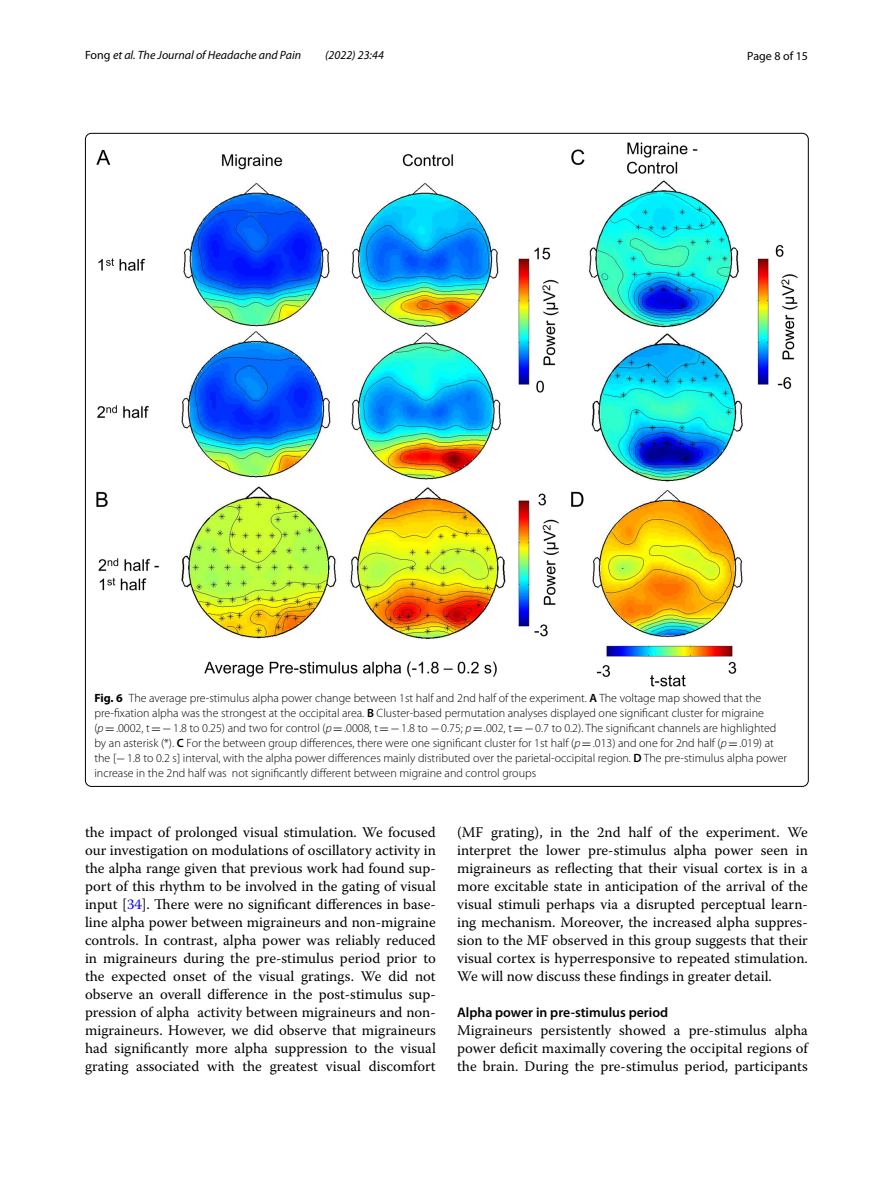
<style>
.page{position:relative;width:893px;height:1187px;background:#fff}
.page>*{position:absolute;margin:0;border:0;box-sizing:border-box;transform-origin:0 0}
.t1{font:14.7px/18px "Warnock Pro";color:#000;text-align:justify}
.t2{font:600 13.8px "Myriad Pro";color:#000}
.t3{font:300 12px/15px "Myriad Pro";color:#000}
.t4{font:italic 12px "Myriad Pro";color:#000}
.t5{font:12px "Myriad Pro";color:#000}
.s1{font-style:normal}
.s2{font-weight:700}
.s3{font-weight:600}
.s4{font-style:italic}
.s5{font-family:"MTSY";font-weight:400}
.s6{color:#00f}
</style>
<div class="page">
<img style="left:97px;top:142px;width:700px;height:544px">
<p class="t4" style="left:85px;top:48px;width:218px"><span class="s1">Fong</span> et al. The Journal of Headache and Pain</p>
<p class="t4" style="left:325px;top:48px;width:60px">(2022) 23:44</p>
<p class="t5" style="left:747px;top:48px;width:62px">Page 8 of 15</p>
<p class="t3" style="left:94px;top:690px;width:694px"><span class="s2">Fig. 6</span> The average pre-stimulus alpha power change between 1st half and 2nd half of the experiment. <span class="s3">A</span> The voltage map showed that the pre-fixation alpha was the strongest at the occipital area. <span class="s3">B</span> Cluster-based permutation analyses displayed one significant cluster for migraine (<span class="s4">p</span><span class="s5">=</span>.0002, t<span class="s5">=−</span>1.8 to 0.25) and two for control (<span class="s4">p</span><span class="s5">=</span>.0008, t<span class="s5">=−</span>1.8 to <span class="s5">−</span>0.75; <span class="s4">p</span><span class="s5">=</span>.002, t<span class="s5">=−</span>0.7 to 0.2). The significant channels are highlighted by an asterisk (*). <span class="s3">C</span> For the between group differences, there were one significant cluster for 1st half (<span class="s4">p</span><span class="s5">=</span>.013) and one for 2nd half (<span class="s4">p</span><span class="s5">=</span>.019) at the [<span class="s5">−</span>1.8 to 0.2 s] interval, with the alpha power differences mainly distributed over the parietal-occipital region. <span class="s3">D</span> The pre-stimulus alpha power increase in the 2nd half was not significantly different between migraine and control groups</p>
<p class="t1" style="left:85px;top:822px;width:352px">the impact of prolonged visual stimulation. We focused our investigation on modulations of oscillatory activity in the alpha range given that previous work had found sup&shy;port of this rhythm to be involved in the gating of visual input [<span class="s6">34</span>]. There were no significant differences in base&shy;line alpha power between migraineurs and non-migraine controls. In contrast, alpha power was reliably reduced in migraineurs during the pre-stimulus period prior to the expected onset of the visual gratings. We did not observe an overall difference in the post-stimulus sup&shy;pression of alpha activity between migraineurs and non&shy;migraineurs. However, we did observe that migraineurs had significantly more alpha suppression to the visual grating associated with the greatest visual discomfort</p>
<p class="t1" style="left:457px;top:822px;width:352px">(MF grating), in the 2nd half of the experiment. We interpret the lower pre-stimulus alpha power seen in migraineurs as reflecting that their visual cortex is in a more excitable state in anticipation of the arrival of the visual stimuli perhaps via a disrupted perceptual learn&shy;ing mechanism. Moreover, the increased alpha suppres&shy;sion to the MF observed in this group suggests that their visual cortex is hyperresponsive to repeated stimulation.<br>We will now discuss these findings in greater detail.</p>
<p class="t2" style="left:457px;top:1003px;width:213px">Alpha power in pre‑stimulus period</p>
<p class="t1" style="left:457px;top:1020px;width:352px">Migraineurs persistently showed a pre-stimulus alpha power deficit maximally covering the occipital regions of the brain. During the pre-stimulus period, participants</p>
</div>
